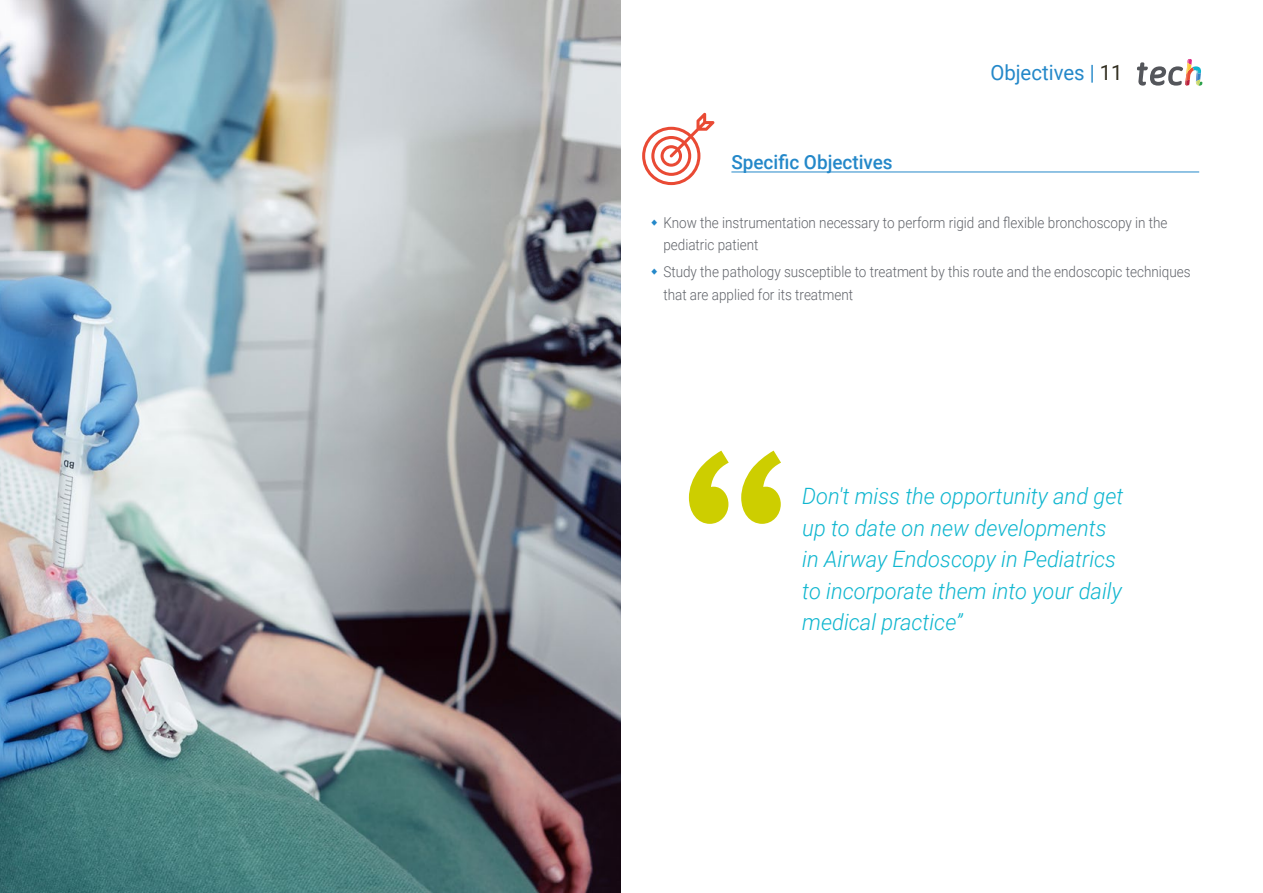
<style>
.page{position:relative;width:1263px;height:893px;background:#fff}
.page>*{position:absolute;margin:0;border:0;box-sizing:border-box;transform-origin:0 0}
.t1{font:italic 300 22.5px/31.5px "Roboto";color:#0fb6cf}
.t2{font:21px "Roboto";color:#2488c9}
.t3{font:500 19.5px "Roboto";color:#2488c9}
.t4{font:300 15px/22.5px "Roboto";color:#61646a;scale:.9 1}
.s1{color:#312e20}
</style>
<div class="page">
<img style="left:0;top:0;width:621px;height:893px">
<hr style="left:731px;top:172px;width:468px;height:1px;background:#2488c9">
<svg style="left:642px;top:113px;width:72px;height:72px"></svg>
<svg style="left:689px;top:451px;width:92px;height:73px"></svg>
<svg style="left:1137px;top:59px;width:65px;height:27px"></svg>
<h3 class="t3" style="left:731px;top:148px;width:163px">Specific Objectives</h3>
<h2 class="t2" style="left:990px;top:57px;width:134px">Objectives | <span class="s1">11</span></h2>
<p class="t4" style="left:663px;top:211px;width:562px">Know the instrumentation necessary to perform rigid and flexible bronchoscopy in the pediatric patient</p>
<p class="t4" style="left:663px;top:260px;width:587px">Study the pathology susceptible to treatment by this route and the endoscopic techniques that are applied for its treatment</p>
<h1 class="t1" style="left:802px;top:479px;width:322px">Don't miss the opportunity and get up to date on new developments in Airway Endoscopy in Pediatrics to incorporate them into your daily medical practice”</h1>
</div>
